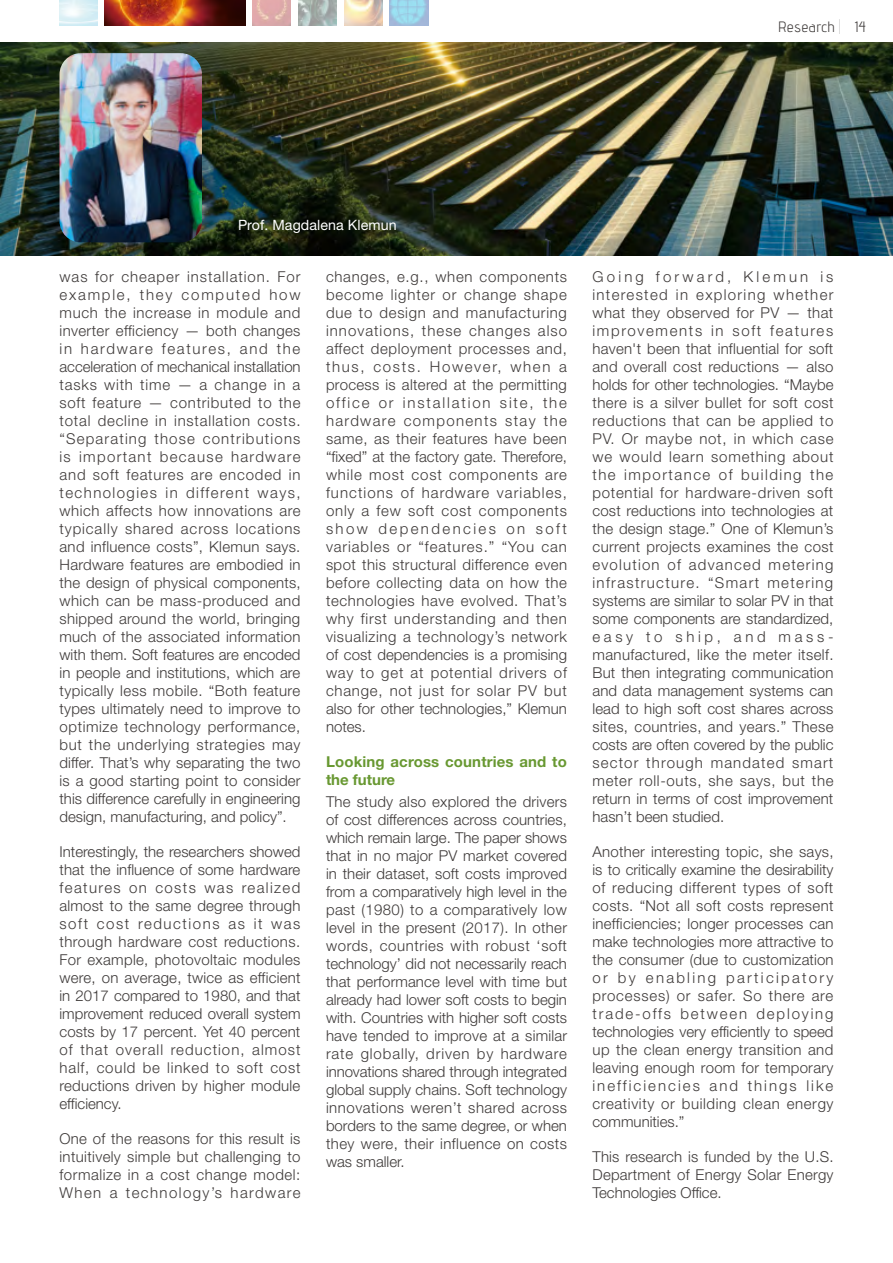
<style>
.page{position:relative;width:893px;height:1263px;background:#fff}
.page>*{position:absolute;margin:0;border:0;box-sizing:border-box;transform-origin:0 0}
.t1{font:300 15px/18px "Helvetica Neue LT Std";letter-spacing:.015em;color:#3e3a39;text-align:justify}
.t2{font:700 15px/18px "Helvetica Neue LT Std";letter-spacing:.01em;color:#689831}
.t3{font:15px "Advent Pro";letter-spacing:.05em;color:#3e3a39}
.t4{font:14.25px "Helvetica Neue LT Std";letter-spacing:.005em;color:#fff}
</style>
<div class="page">
<img style="left:0;top:43px;width:893px;height:212px">
<img style="left:60px;top:53px;width:142px;height:189px">
<img style="left:105px;top:0;width:140px;height:26px">
<img style="left:253px;top:0;width:38px;height:26px">
<img style="left:298px;top:0;width:39px;height:26px">
<img style="left:344px;top:0;width:38px;height:26px">
<svg style="left:839px;top:19px;width:1px;height:15px"></svg>
<p class="t3" style="left:778px;top:17px;width:58px">Research</p>
<p class="t3" style="left:855px;top:17px;width:13px">14</p>
<p class="t4" style="left:238px;top:216px;width:160px">Prof. Magdalena Klemun</p>
<p class="t1" style="left:60px;top:267px;width:243px">was for cheaper installation. For example, they computed how much the increase in module and inverter efficiency — both changes in hardware features, and the acceleration of mechanical installation tasks with time — a change in a soft feature — contributed to the total decline in installation costs. “Separating those contributions is important because hardware and soft features are encoded in technologies in different ways, which affects how innovations are typically shared across locations and influence costs”, Klemun says.<br>Hardware features are embodied in the design of physical components, which can be mass-produced and shipped around the world, bringing much of the associated information with them. Soft features are encoded in people and institutions, which are typically less mobile. “Both feature types ultimately need to improve to optimize technology performance, but the underlying strategies may differ. That’s why separating the two is a good starting point to consider this difference carefully in engineering design, manufacturing, and policy”.</p>
<p class="t1" style="left:60px;top:842px;width:243px">Interestingly, the researchers showed that the influence of some hardware features on costs was realized almost to the same degree through soft cost reductions as it was through hardware cost reductions.<br>For example, photovoltaic modules were, on average, twice as efficient in 2017 compared to 1980, and that improvement reduced overall system costs by 17 percent. Yet 40 percent of that overall reduction, almost half, could be linked to soft cost reductions driven by higher module efficiency.</p>
<p class="t1" style="left:60px;top:1129px;width:243px">One of the reasons for this result is intuitively simple but challenging to formalize in a cost change model:<br>When a technology’s hardware</p>
<p class="t1" style="left:326px;top:267px;width:243px">changes, e.g., when components become lighter or change shape due to design and manufacturing innovations, these changes also affect deployment processes and, thus, costs. However, when a process is altered at the permitting office or installation site, the hardware components stay the same, as their features have been “fixed” at the factory gate. Therefore, while most cost components are functions of hardware variables, only a few soft cost components show dependencies on soft variables or “features.” “You can spot this structural difference even before collecting data on how the technologies have evolved. That’s why first understanding and then visualizing a technology’s network of cost dependencies is a promising way to get at potential drivers of change, not just for solar PV but also for other technologies,” Klemun notes.</p>
<p class="t2" style="left:326px;top:752px;width:242px">Looking across countries and to the future</p>
<p class="t1" style="left:326px;top:792px;width:243px">The study also explored the drivers of cost differences across countries, which remain large. The paper shows that in no major PV market covered in their dataset, soft costs improved from a comparatively high level in the past (1980) to a comparatively low level in the present (2017). In other words, countries with robust ‘soft technology’ did not necessarily reach that performance level with time but already had lower soft costs to begin with. Countries with higher soft costs have tended to improve at a similar rate globally, driven by hardware innovations shared through integrated global supply chains. Soft technology innovations weren’t shared across borders to the same degree, or when they were, their influence on costs was smaller.</p>
<p class="t1" style="left:592px;top:267px;width:243px">Going forward, Klemun is interested in exploring whether what they observed for PV — that improvements in soft features haven't been that influential for soft and overall cost reductions — also holds for other technologies. “Maybe there is a silver bullet for soft cost reductions that can be applied to PV. Or maybe not, in which case we would learn something about the importance of building the potential for hardware-driven soft cost reductions into technologies at the design stage.” One of Klemun’s current projects examines the cost evolution of advanced metering infrastructure. “Smart metering systems are similar to solar PV in that some components are standardized, easy to ship, and mass&shy;manufactured, like the meter itself.<br>But then integrating communication and data management systems can lead to high soft cost shares across sites, countries, and years.” These costs are often covered by the public sector through mandated smart meter roll-outs, she says, but the return in terms of cost improvement hasn’t been studied.</p>
<p class="t1" style="left:592px;top:842px;width:243px">Another interesting topic, she says, is to critically examine the desirability of reducing different types of soft costs. “Not all soft costs represent inefficiencies; longer processes can make technologies more attractive to the consumer (due to customization or by enabling participatory processes) or safer. So there are trade-offs between deploying technologies very efficiently to speed up the clean energy transition and leaving enough room for temporary inefficiencies and things like creativity or building clean energy communities.”</p>
<p class="t1" style="left:592px;top:1147px;width:243px">This research is funded by the U.S.<br>Department of Energy Solar Energy Technologies Office.</p>
</div>
